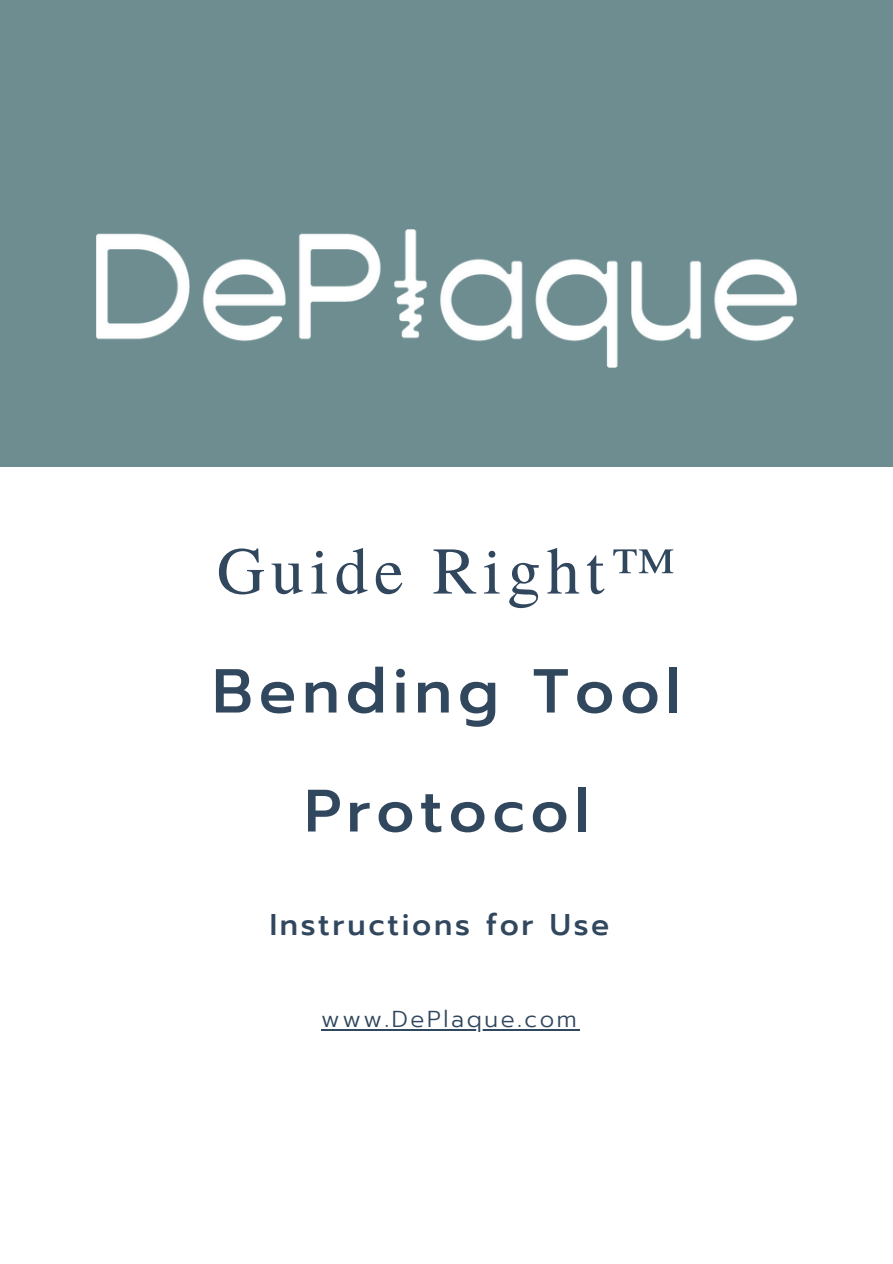
<style>
.page{position:relative;width:893px;height:1264px;background:#fff}
.page>*{position:absolute;margin:0;border:0;box-sizing:border-box;transform-origin:0 0}
.t1{font:66.6px "Te X Gyre Termes";letter-spacing:.09em;color:#31475e}
.t2{font:500 62.1px "Prompt";letter-spacing:.09em;color:#31475e}
.t3{font:500 59.7px "Prompt";letter-spacing:.09em;color:#31475e}
.t4{font:500 29.85px "Prompt";letter-spacing:.09em;color:#31475e}
.t5{font:300 22.95px "Prompt";letter-spacing:.115em;color:#31475e}
</style>
<div class="page">
<div style="left:0;top:0;width:892px;height:467px;background:#6e8d91"></div>
<img style="left:96px;top:229px;width:700px;height:138px">
<hr style="left:321px;top:1028px;width:258px;height:2px;background:#31475e">
<p class="t1" style="left:217px;top:523px;width:460px">Guide Right™</p>
<p class="t2" style="left:212px;top:644px;width:470px">Bending Tool</p>
<p class="t3" style="left:304px;top:766px;width:286px">Protocol</p>
<p class="t4" style="left:270px;top:902px;width:341px">Instructions for Use</p>
<p class="t5" style="left:321px;top:1001px;width:257px">www.DePlaque.com</p>
</div>
